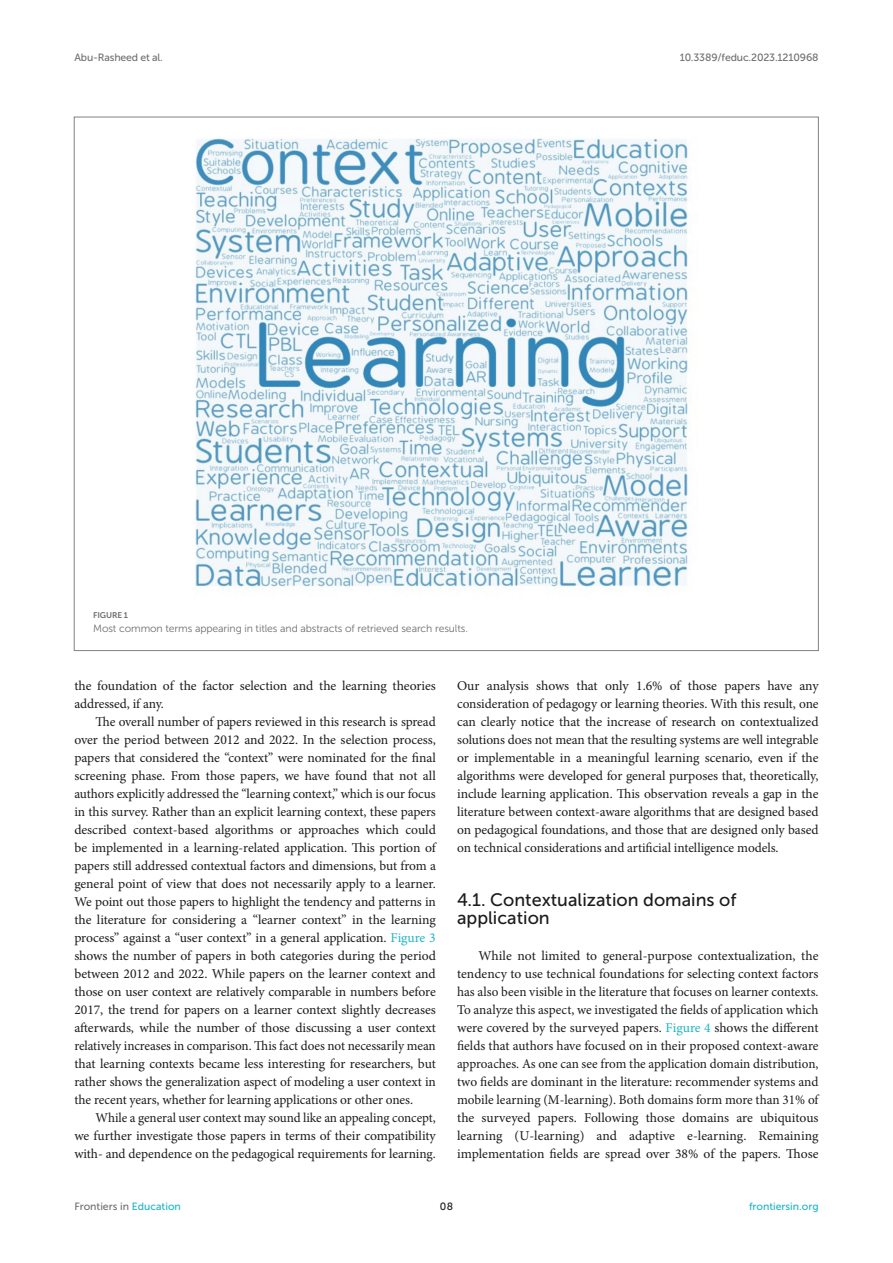
<style>
.page{position:relative;width:893px;height:1263px;background:#fff}
.page>*{position:absolute;margin:0;border:0;box-sizing:border-box;transform-origin:0 0}
.HEAD_2{font:18px/18px "Museo Sans 500";color:#1b1c1b}
.TEXT{font:13.5px/18px "Minion Pro";letter-spacing:-.005em;color:#1b1c1b;text-align:justify}
.TEXT_FLUSH{font:13.5px/18px "Minion Pro";letter-spacing:-.005em;color:#1b1c1b}
.FIG_LEG{font:10.5px "Museo Sans 300";letter-spacing:-.01em;color:#706f70}
.t1{font:10.5px "Museo Sans 500";letter-spacing:-.015em;color:#706f70}
.t2{font:10.5px "Museo Sans 500";color:#1db5c3}
.t3{font:10.5px "Museo Sans 500";color:#1b1c1b}
.FIG_HD{font:8.25px "Museo Sans 700";letter-spacing:-.01em;color:#706f70}
.s1{color:#1db5c3}
</style>
<div class="page">
<img style="left:195px;top:138px;width:494px;height:450px">
<p class="t1" style="left:74px;top:51px;width:90px">Abu-Rasheed et al.</p>
<p class="t1" style="left:680px;top:51px;width:140px">10.3389/feduc.2023.1210968</p>
<p class="FIG_HD" style="left:93px;top:611px;width:37px">FIGURE 1</p>
<p class="FIG_LEG" style="left:93px;top:622px;width:376px">Most common terms appearing in titles and abstracts of retrieved search results.</p>
<p class="TEXT_FLUSH" style="left:74px;top:677px;width:363px">the foundation of the factor selection and the learning theories addressed, if any.</p>
<p class="TEXT" style="left:74px;top:713px;width:363px;text-indent:21px">The overall number of papers reviewed in this research is spread over the period between 2012 and 2022. In the selection process, papers that considered the “context” were nominated for the final screening phase. From those papers, we have found that not all authors explicitly addressed the “learning context,” which is our focus in this survey. Rather than an explicit learning context, these papers described context-based algorithms or approaches which could be implemented in a learning-related application. This portion of papers still addressed contextual factors and dimensions, but from a general point of view that does not necessarily apply to a learner.<br>We point out those papers to highlight the tendency and patterns in the literature for considering a “learner context” in the learning process” against a “user context” in a general application. <span class="s1">Figure 3 </span>shows the number of papers in both categories during the period between 2012 and 2022. While papers on the learner context and those on user context are relatively comparable in numbers before 2017, the trend for papers on a learner context slightly decreases afterwards, while the number of those discussing a user context relatively increases in comparison. This fact does not necessarily mean that learning contexts became less interesting for researchers, but rather shows the generalization aspect of modeling a user context in the recent years, whether for learning applications or other ones.</p>
<p class="TEXT" style="left:74px;top:1109px;width:363px;text-indent:21px">While a general user context may sound like an appealing concept, we further investigate those papers in terms of their compatibility with- and dependence on the pedagogical requirements for learning.</p>
<p class="TEXT" style="left:457px;top:677px;width:363px">Our analysis shows that only 1.6% of those papers have any consideration of pedagogy or learning theories. With this result, one can clearly notice that the increase of research on contextualized solutions does not mean that the resulting systems are well integrable or implementable in a meaningful learning scenario, even if the algorithms were developed for general purposes that, theoretically, include learning application. This observation reveals a gap in the literature between context-aware algorithms that are designed based on pedagogical foundations, and those that are designed only based on technical considerations and artificial intelligence models.</p>
<p class="HEAD_2" style="left:457px;top:891px;width:281px">4.1. Contextualization domains of application</p>
<p class="TEXT_FLUSH" style="left:457px;top:947px;width:363px;text-align:justify;text-indent:21px">While not limited to general-purpose contextualization, the tendency to use technical foundations for selecting context factors has also been visible in the literature that focuses on learner contexts.<br>To analyze this aspect, we investigated the fields of application which were covered by the surveyed papers. <span class="s1">Figure 4</span> shows the different fields that authors have focused on in their proposed context-aware approaches. As one can see from the application domain distribution, two fields are dominant in the literature: recommender systems and mobile learning (M-learning). Both domains form more than 31% of the surveyed papers. Following those domains are ubiquitous learning (U-learning) and adaptive e-learning. Remaining implementation fields are spread over 38% of the papers. Those</p>
<p class="t1" style="left:74px;top:1200px;width:108px">Frontiers in <span class="s1">Education</span></p>
<p class="t3" style="left:440px;top:1200px;width:15px">08</p>
<p class="t2" style="left:749px;top:1200px;width:71px">frontiersin.org</p>
</div>
